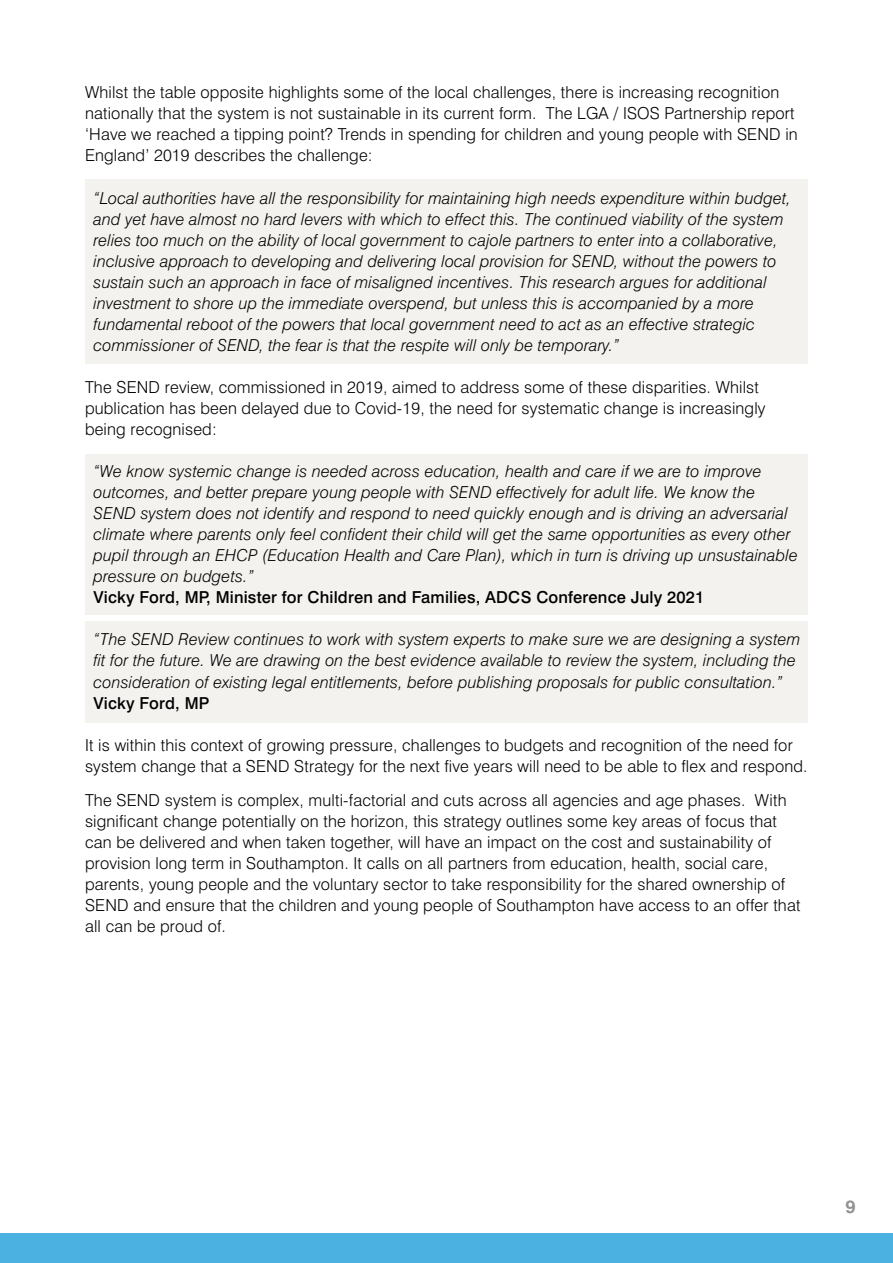
<style>
.page{position:relative;width:893px;height:1263px;background:#fff}
.page>*{position:absolute;margin:0;border:0;box-sizing:border-box;transform-origin:0 0}
.t1{font:700 18px "Swiss 721 BT";color:#939393}
.t2{font:italic 300 16.5px/21px "Swiss 721 BT";letter-spacing:.01em;color:#000}
.t3{font:300 16.5px/21px "Swiss 721 BT";letter-spacing:.01em;color:#000}
.t4{font:500 16.5px "Swiss 721 BT";letter-spacing:.01em;color:#000}
</style>
<div class="page">
<div style="left:85px;top:621px;width:723px;height:102px;background:#f4f2ef"></div>
<div style="left:85px;top:454px;width:723px;height:160px;background:#f4f2ef"></div>
<div style="left:85px;top:179px;width:723px;height:185px;background:#f4f2ef"></div>
<div style="left:0;top:1233px;width:893px;height:30px;background:#4bb1e0"></div>
<p class="t3" style="left:85px;top:82px;width:714px">Whilst the table opposite highlights some of the local challenges, there is increasing recognition nationally that the system is not sustainable in its current form. The LGA / ISOS Partnership report ‘Have we reached a tipping point? Trends in spending for children and young people with SEND in England’ 2019 describes the challenge:</p>
<p class="t2" style="left:94px;top:187px;width:699px">“Local authorities have all the responsibility for maintaining high needs expenditure within budget, and yet have almost no hard levers with which to effect this. The continued viability of the system relies too much on the ability of local government to cajole partners to enter into a collaborative, inclusive approach to developing and delivering local provision for SEND, without the powers to sustain such an approach in face of misaligned incentives. This research argues for additional investment to shore up the immediate overspend, but unless this is accompanied by a more fundamental reboot of the powers that local government need to act as an effective strategic commissioner of SEND, the fear is that the respite will only be temporary.”</p>
<p class="t3" style="left:85px;top:376px;width:682px">The SEND review, commissioned in 2019, aimed to address some of these disparities. Whilst publication has been delayed due to Covid-19, the need for systematic change is increasingly being recognised:</p>
<p class="t2" style="left:94px;top:461px;width:706px">“We know systemic change is needed across education, health and care if we are to improve outcomes, and better prepare young people with SEND effectively for adult life. We know the SEND system does not identify and respond to need quickly enough and is driving an adversarial climate where parents only feel confident their child will get the same opportunities as every other pupil through an EHCP (Education Health and Care Plan), which in turn is driving up unsustainable pressure on budgets.”</p>
<p class="t4" style="left:94px;top:587px;width:612px">Vicky Ford, MP, Minister for Children and Families, ADCS Conference July 2021</p>
<p class="t2" style="left:94px;top:629px;width:708px">“The SEND Review continues to work with system experts to make sure we are designing a system fit for the future. We are drawing on the best evidence available to review the system, including the consideration of existing legal entitlements, before publishing proposals for public consultation.”</p>
<p class="t4" style="left:94px;top:692px;width:117px">Vicky Ford, MP</p>
<p class="t3" style="left:85px;top:734px;width:724px">It is within this context of growing pressure, challenges to budgets and recognition of the need for system change that a SEND Strategy for the next five years will need to be able to flex and respond.</p>
<p class="t3" style="left:85px;top:789px;width:717px">The SEND system is complex, multi-factorial and cuts across all agencies and age phases. With significant change potentially on the horizon, this strategy outlines some key areas of focus that can be delivered and when taken together, will have an impact on the cost and sustainability of provision long term in Southampton. It calls on all partners from education, health, social care, parents, young people and the voluntary sector to take responsibility for the shared ownership of SEND and ensure that the children and young people of Southampton have access to an offer that all can be proud of.</p>
<p class="t1" style="left:845px;top:1195px;width:12px">9</p>
</div>
